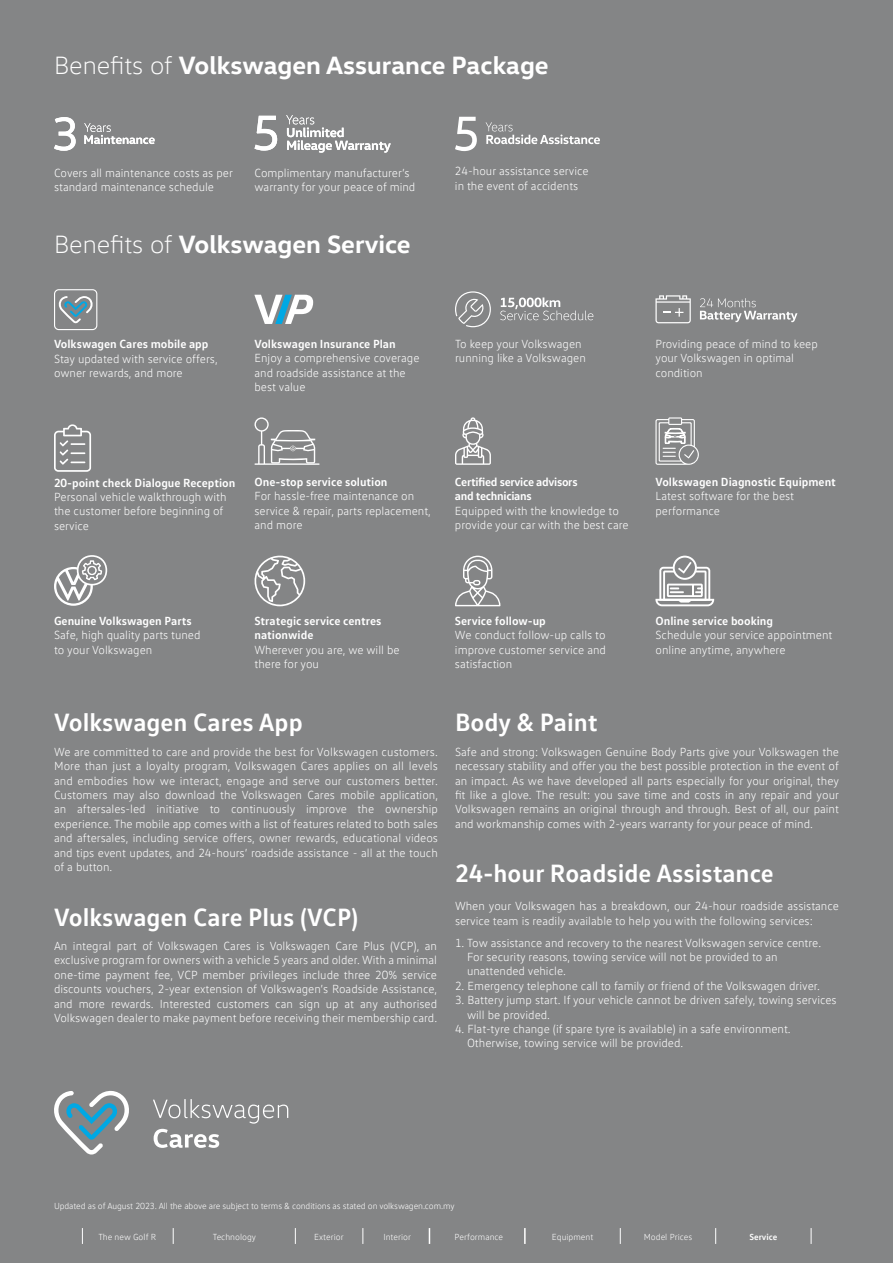
<style>
.page{position:relative;width:893px;height:1263px;background:#848586}
.page>*{position:absolute;margin:0;border:0;box-sizing:border-box;transform-origin:0 0}
.t1{font:700 25.5px "VW Text";color:#fff}
.t2{font:700 25.5px "VW Head";color:#fff}
.t3{font:300 12px/14.4px "VW Text";color:#fff}
.t4{font:700 12px/14.4px "VW Text";color:#fff}
.t5{font:700 12px/14.4px "VW Text";letter-spacing:-.025em;color:#fff}
.t6{font:300 9px "VW Text";letter-spacing:-.01em;color:#fff}
.t7{font:700 9px "VW Text";color:#fff}
.s1{font-weight:300}
</style>
<div class="page">
<svg style="left:655px;top:417px;width:44px;height:48px"></svg>
<svg style="left:455px;top:417px;width:36px;height:48px"></svg>
<svg style="left:54px;top:424px;width:37px;height:48px"></svg>
<svg style="left:254px;top:417px;width:66px;height:48px"></svg>
<svg style="left:54px;top:555px;width:53px;height:51px"></svg>
<svg style="left:455px;top:556px;width:45px;height:50px"></svg>
<svg style="left:254px;top:556px;width:51px;height:51px"></svg>
<svg style="left:54px;top:117px;width:22px;height:34px"></svg>
<svg style="left:84px;top:123px;width:71px;height:21px"></svg>
<svg style="left:455px;top:117px;width:22px;height:34px"></svg>
<svg style="left:486px;top:122px;width:114px;height:22px"></svg>
<svg style="left:254px;top:116px;width:23px;height:35px"></svg>
<svg style="left:286px;top:115px;width:105px;height:38px"></svg>
<svg style="left:500px;top:297px;width:93px;height:23px"></svg>
<svg style="left:455px;top:291px;width:36px;height:36px"></svg>
<svg style="left:700px;top:298px;width:97px;height:24px"></svg>
<svg style="left:655px;top:295px;width:36px;height:28px"></svg>
<div style="left:54px;top:289px;width:43px;height:41px;border:1px solid #fff;border-radius:4px"></div>
<svg style="left:58px;top:296px;width:35px;height:27px"></svg>
<svg style="left:254px;top:295px;width:59px;height:29px"></svg>
<svg style="left:54px;top:1090px;width:75px;height:64px"></svg>
<svg style="left:153px;top:1099px;width:135px;height:49px"></svg>
<svg style="left:655px;top:556px;width:59px;height:50px"></svg>
<svg style="left:82px;top:1228px;width:1px;height:16px"></svg>
<svg style="left:173px;top:1228px;width:1px;height:16px"></svg>
<svg style="left:295px;top:1228px;width:1px;height:16px"></svg>
<svg style="left:429px;top:1228px;width:1px;height:16px"></svg>
<svg style="left:362px;top:1228px;width:1px;height:16px"></svg>
<svg style="left:524px;top:1228px;width:2px;height:16px"></svg>
<svg style="left:620px;top:1228px;width:1px;height:16px"></svg>
<svg style="left:715px;top:1228px;width:1px;height:16px"></svg>
<svg style="left:811px;top:1228px;width:1px;height:16px"></svg>
<h1 class="t2" style="left:54px;top:49px;width:496px"><span class="s1">Benefits of</span> Volkswagen Assurance Package</h1>
<p class="t3" style="left:54px;top:165px;width:180px">Covers all maintenance costs as per standard maintenance schedule</p>
<p class="t3" style="left:254px;top:165px;width:162px">Complimentary manufacturer’s warranty for your peace of mind</p>
<p class="t3" style="left:455px;top:164px;width:135px">24-hour assistance service in the event of accidents</p>
<h1 class="t2" style="left:54px;top:228px;width:358px"><span class="s1">Benefits of</span> Volkswagen Service</h1>
<p class="t4" style="left:54px;top:337px;width:156px">Volkswagen Cares mobile app</p>
<p class="t3" style="left:54px;top:351px;width:165px">Stay updated with service offers, owner rewards, and more</p>
<p class="t4" style="left:254px;top:336px;width:143px">Volkswagen Insurance Plan</p>
<p class="t3" style="left:254px;top:351px;width:166px">Enjoy a comprehensive coverage and roadside assistance at the best value</p>
<p class="t3" style="left:455px;top:336px;width:132px">To keep your Volkswagen running like a Volkswagen</p>
<p class="t3" style="left:655px;top:336px;width:164px">Providing peace of mind to keep your Volkswagen in optimal condition</p>
<p class="t4" style="left:54px;top:475px;width:183px">20-point check Dialogue Reception</p>
<p class="t3" style="left:54px;top:489px;width:174px">Personal vehicle walkthrough with the customer before beginning of service</p>
<p class="t4" style="left:254px;top:474px;width:135px">One-stop service solution</p>
<p class="t3" style="left:254px;top:489px;width:178px">For hassle-free maintenance on service &amp; repair, parts replacement, and more</p>
<p class="t5" style="left:455px;top:474px;width:124px">Certified service advisors and technicians</p>
<p class="t3" style="left:455px;top:503px;width:175px">Equipped with the knowledge to provide your car with the best care</p>
<p class="t4" style="left:655px;top:474px;width:182px">Volkswagen Diagnostic Equipment</p>
<p class="t3" style="left:655px;top:489px;width:140px">Latest software for the best performance</p>
<p class="t4" style="left:54px;top:613px;width:139px">Genuine Volkswagen Parts</p>
<p class="t3" style="left:54px;top:628px;width:148px">Safe, high quality parts tuned to your Volkswagen</p>
<p class="t4" style="left:254px;top:613px;width:128px">Strategic service centres nationwide</p>
<p class="t3" style="left:254px;top:642px;width:147px">Wherever you are, we will be there for you</p>
<h1 class="t1" style="left:54px;top:706px;width:250px">Volkswagen Cares App</h1>
<p class="t3" style="left:54px;top:744px;width:385px;text-align:justify">We are committed to care and provide the best for Volkswagen customers.<br>More than just a loyalty program, Volkswagen Cares applies on all levels and embodies how we interact, engage and serve our customers better.<br>Customers may also download the Volkswagen Cares mobile application, an aftersales-led initiative to continuously improve the ownership experience. The mobile app comes with a list of features related to both sales and aftersales, including service offers, owner rewards, educational videos and tips event updates, and 24-hours’ roadside assistance - all at the touch of a button.</p>
<h1 class="t1" style="left:54px;top:900px;width:306px">Volkswagen Care Plus (VCP)</h1>
<p class="t3" style="left:54px;top:938px;width:385px;text-align:justify">An integral part of Volkswagen Cares is Volkswagen Care Plus (VCP), an exclusive program for owners with a vehicle 5 years and older. With a minimal one-time payment fee, VCP member privileges include three 20% service discounts vouchers, 2-year extension of Volkswagen’s Roadside Assistance, and more rewards. Interested customers can sign up at any authorised Volkswagen dealer to make payment before receiving their membership card.</p>
<p class="t4" style="left:455px;top:613px;width:92px">Service follow-up</p>
<p class="t3" style="left:455px;top:628px;width:153px;text-align:justify">We conduct follow-up calls to improve customer service and satisfaction</p>
<p class="t4" style="left:655px;top:613px;width:119px">Online service booking</p>
<p class="t3" style="left:655px;top:628px;width:178px">Schedule your service appointment online anytime, anywhere</p>
<h1 class="t1" style="left:455px;top:706px;width:144px">Body &amp; Paint</h1>
<p class="t3" style="left:455px;top:744px;width:385px;text-align:justify">Safe and strong: Volkswagen Genuine Body Parts give your Volkswagen the necessary stability and offer you the best possible protection in the event of an impact. As we have developed all parts especially for your original, they fit like a glove. The result: you save time and costs in any repair and your Volkswagen remains an original through and through. Best of all, our paint and workmanship comes with 2-years warranty for your peace of mind.</p>
<h1 class="t1" style="left:455px;top:857px;width:320px">24-hour Roadside Assistance</h1>
<p class="t3" style="left:455px;top:899px;width:385px">When your Volkswagen has a breakdown, our 24-hour roadside assistance service team is readily available to help you with the following services:</p>
<p class="t3" style="left:467px;top:935px;width:356px;text-indent:-12px">1. Tow assistance and recovery to the nearest Volkswagen service centre.<br>For security reasons, towing service will not be provided to an unattended vehicle.</p>
<p class="t3" style="left:455px;top:978px;width:367px">2. Emergency telephone call to family or friend of the Volkswagen driver.</p>
<p class="t3" style="left:467px;top:993px;width:371px;text-indent:-12px">3. Battery jump start. If your vehicle cannot be driven safely, towing services will be provided.</p>
<p class="t3" style="left:467px;top:1021px;width:325px;text-indent:-12px">4. Flat-tyre change (if spare tyre is available) in a safe environment.<br>Otherwise, towing service will be provided.</p>
<p class="t6" style="left:54px;top:1200px;width:402px">Updated as of August 2023. All the above are subject to terms &amp; conditions as stated on volkswagen.com.my</p>
<p class="t6" style="left:98px;top:1231px;width:59px">The new Golf R</p>
<p class="t6" style="left:213px;top:1231px;width:45px">Technology</p>
<p class="t6" style="left:314px;top:1231px;width:31px">Exterior</p>
<p class="t6" style="left:383px;top:1231px;width:29px">Interior</p>
<p class="t6" style="left:455px;top:1231px;width:50px">Performance</p>
<p class="t6" style="left:552px;top:1231px;width:43px">Equipment</p>
<p class="t6" style="left:644px;top:1231px;width:50px">Model Prices</p>
<p class="t7" style="left:749px;top:1230px;width:29px">Service</p>
</div>
